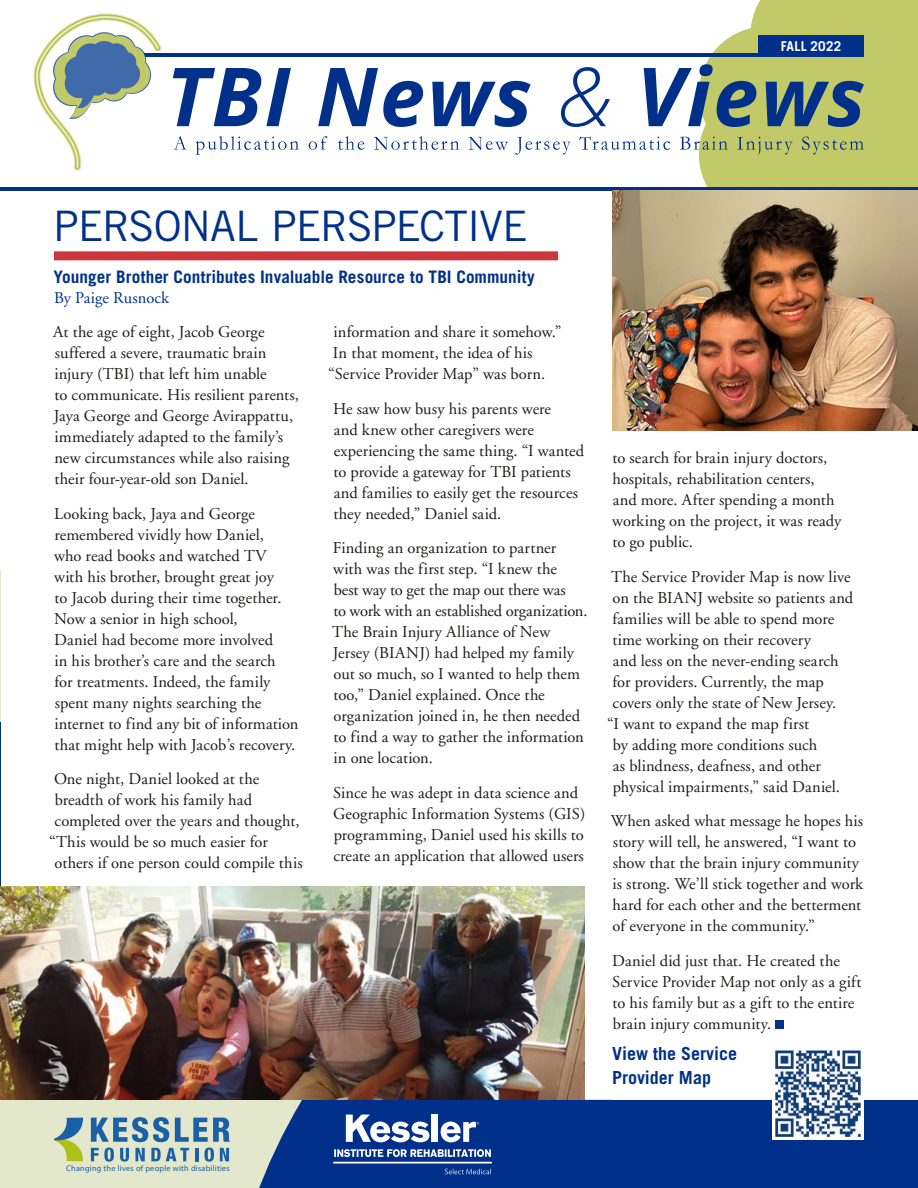
<style>
.page{position:relative;width:918px;height:1188px;background:#fff}
.page>*{position:absolute;margin:0;border:0;box-sizing:border-box;transform-origin:0 0}
.article_header{font:42px "Trade Gothic";letter-spacing:-.03em;color:#003089}
.t1{font:700 18px/24px "Trade Gothic LT Std";color:#003089}
.Subhead{font:700 17.25px "Trade Gothic LT Std";color:#003089}
.article_subhead{font:16.5px/21px "Adobe Garamond";letter-spacing:.005em;color:#1d1c1a}
.Subhead-2{font:16.5px "Adobe Garamond";letter-spacing:.005em;color:#003089}
.t2{font:700 13.5px "Trade Gothic LT Std";letter-spacing:.02em;color:#fff}
.t3{font:8.25px "Myriad Pro";letter-spacing:.03em;color:#1960a7}
</style>
<div class="page">
<hr style="left:0;top:570px;width:1px;height:153px;background:#e3e7cb">
<hr style="left:0;top:723px;width:1px;height:204px;background:#003089">
<hr style="left:126px;top:53px;width:705px;height:4px;background:#003089">
<svg style="left:33px;top:13px;width:129px;height:158px"></svg>
<svg style="left:173px;top:136px;width:13px;height:14px"></svg>
<svg style="left:196px;top:136px;width:103px;height:19px"></svg>
<svg style="left:173px;top:68px;width:118px;height:58px"></svg>
<svg style="left:309px;top:0;width:609px;height:187px"></svg>
<div style="left:0;top:1100px;width:612px;height:88px;background:#e3e7cb"></div>
<hr style="left:0;top:187px;width:918px;height:4px;background:#003089">
<svg style="left:54px;top:1118px;width:29px;height:43px"></svg>
<svg style="left:91px;top:1117px;width:78px;height:25px"></svg>
<svg style="left:175px;top:1118px;width:55px;height:24px"></svg>
<svg style="left:91px;top:1148px;width:23px;height:14px"></svg>
<svg style="left:120px;top:1148px;width:9px;height:14px"></svg>
<svg style="left:135px;top:1148px;width:10px;height:13px"></svg>
<svg style="left:151px;top:1148px;width:38px;height:13px"></svg>
<svg style="left:195px;top:1148px;width:3px;height:13px"></svg>
<svg style="left:204px;top:1148px;width:10px;height:14px"></svg>
<svg style="left:220px;top:1148px;width:9px;height:13px"></svg>
<div style="left:775px;top:1020px;width:9px;height:9px;background:#003089"></div>
<img style="left:0;top:887px;width:585px;height:213px">
<img style="left:612px;top:191px;width:306px;height:240px">
<div style="left:54px;top:251px;width:504px;height:9px;background:#cc363d"></div>
<div style="left:259px;top:1100px;width:659px;height:88px;background:#003089"></div>
<svg style="left:346px;top:1115px;width:83px;height:27px"></svg>
<div style="left:432px;top:1115px;width:6px;height:27px;background:#fff"></div>
<svg style="left:441px;top:1122px;width:38px;height:20px"></svg>
<svg style="left:334px;top:1149px;width:157px;height:8px"></svg>
<hr style="left:333px;top:1162px;width:159px;height:2px;background:#fff">
<svg style="left:445px;top:1169px;width:46px;height:5px"></svg>
<div style="left:772px;top:1047px;width:92px;height:93px;background:linear-gradient(to right,#fff,#fff)"></div>
<img style="left:776px;top:1051px;width:85px;height:85px">
<h1 class="t2" style="left:781px;top:38px;width:62px">FALL 2022</h1>
<h1 class="article_header" style="left:53px;top:200px;width:476px">PERSONAL PERSPECTIVE</h1>
<h2 class="Subhead" style="left:53px;top:266px;width:483px">Younger Brother Contributes Invaluable Resource to TBI Community</h2>
<h2 class="Subhead-2" style="left:54px;top:289px;width:117px">By Paige Rusnock</h2>
<h2 class="article_subhead" style="left:53px;top:322px;width:247px">At the age of eight, Jacob George suffered a severe, traumatic brain injury (TBI) that left him unable<br>to communicate. His resilient parents, Jaya George and George Avirappattu, immediately adapted to the family’s new circumstances while also raising their four-year-old son Daniel.</h2>
<h2 class="article_subhead" style="left:54px;top:503px;width:246px">Looking back, Jaya and George remembered vividly how Daniel,<br>who read books and watched TV with his brother, brought great joy<br>to Jacob during their time together.<br>Now a senior in high school,<br>Daniel had become more involved<br>in his brother’s care and the search<br>for treatments. Indeed, the family spent many nights searching the internet to find any bit of information that might help with Jacob’s recovery.</h2>
<h2 class="article_subhead" style="left:54px;top:769px;width:207px">One night, Daniel looked at the</h2>
<h2 class="article_subhead" style="left:55px;top:790px;width:199px">breadth of work his family had</h2>
<h2 class="article_subhead" style="left:55px;top:811px;width:246px">completed over the years and thought,</h2>
<h2 class="article_subhead" style="left:49px;top:832px;width:220px">“This would be so much easier for</h2>
<h2 class="article_subhead" style="left:55px;top:853px;width:250px">others if one person could compile this</h2>
<h2 class="article_subhead" style="left:328px;top:322px;width:235px;text-indent:5px">information and share it somehow.”<br>In that moment, the idea of his “Service Provider Map” was born.</h2>
<h2 class="article_subhead" style="left:333px;top:398px;width:253px">He saw how busy his parents were<br>and knew other caregivers were experiencing the same thing. “I wanted to provide a gateway for TBI patients and families to easily get the resources they needed,” Daniel said.</h2>
<h2 class="article_subhead" style="left:332px;top:538px;width:257px">Finding an organization to partner with was the first step. “I knew the<br>best way to get the map out there was<br>to work with an established organization.<br>The Brain Injury Alliance of New Jersey (BIANJ) had helped my family out so much, so I wanted to help them too,” Daniel explained. Once the organization joined in, he then needed to find a way to gather the information in one location.</h2>
<h2 class="article_subhead" style="left:333px;top:782px;width:254px">Since he was adept in data science and Geographic Information Systems (GIS) programming, Daniel used his skills to create an application that allowed users</h2>
<h2 class="article_subhead" style="left:612px;top:448px;width:231px">to search for brain injury doctors, hospitals, rehabilitation centers, and more. After spending a month working on the project, it was ready to go public.</h2>
<h2 class="article_subhead" style="left:611px;top:567px;width:241px">The Service Provider Map is now live</h2>
<h2 class="article_subhead" style="left:613px;top:588px;width:242px">on the BIANJ website so patients and</h2>
<h2 class="article_subhead" style="left:613px;top:609px;width:223px">families will be able to spend more</h2>
<h2 class="article_subhead" style="left:612px;top:630px;width:200px">time working on their recovery</h2>
<h2 class="article_subhead" style="left:613px;top:651px;width:227px">and less on the never-ending search</h2>
<h2 class="article_subhead" style="left:613px;top:672px;width:213px">for providers. Currently, the map</h2>
<h2 class="article_subhead" style="left:613px;top:693px;width:225px">covers only the state of New Jersey.</h2>
<h2 class="article_subhead" style="left:607px;top:714px;width:204px">“I want to expand the map first</h2>
<h2 class="article_subhead" style="left:613px;top:735px;width:206px">by adding more conditions such</h2>
<h2 class="article_subhead" style="left:613px;top:756px;width:210px">as blindness, deafness, and other</h2>
<h2 class="article_subhead" style="left:613px;top:777px;width:229px">physical impairments,” said Daniel.</h2>
<h2 class="article_subhead" style="left:611px;top:811px;width:254px">When asked what message he hopes his story will tell, he answered, “I want to show that the brain injury community is strong. We’ll stick together and work hard for each other and the betterment of everyone in the community.”</h2>
<h2 class="article_subhead" style="left:612px;top:951px;width:251px">Daniel did just that. He created the Service Provider Map not only as a gift to his family but as a gift to the entire brain injury community.</h2>
<p class="t1" style="left:612px;top:1042px;width:127px">View the Service<br>Provider Map</p>
<p class="t3" style="left:66px;top:1163px;width:165px">Changing the lives of people with disabilities</p>
</div>
